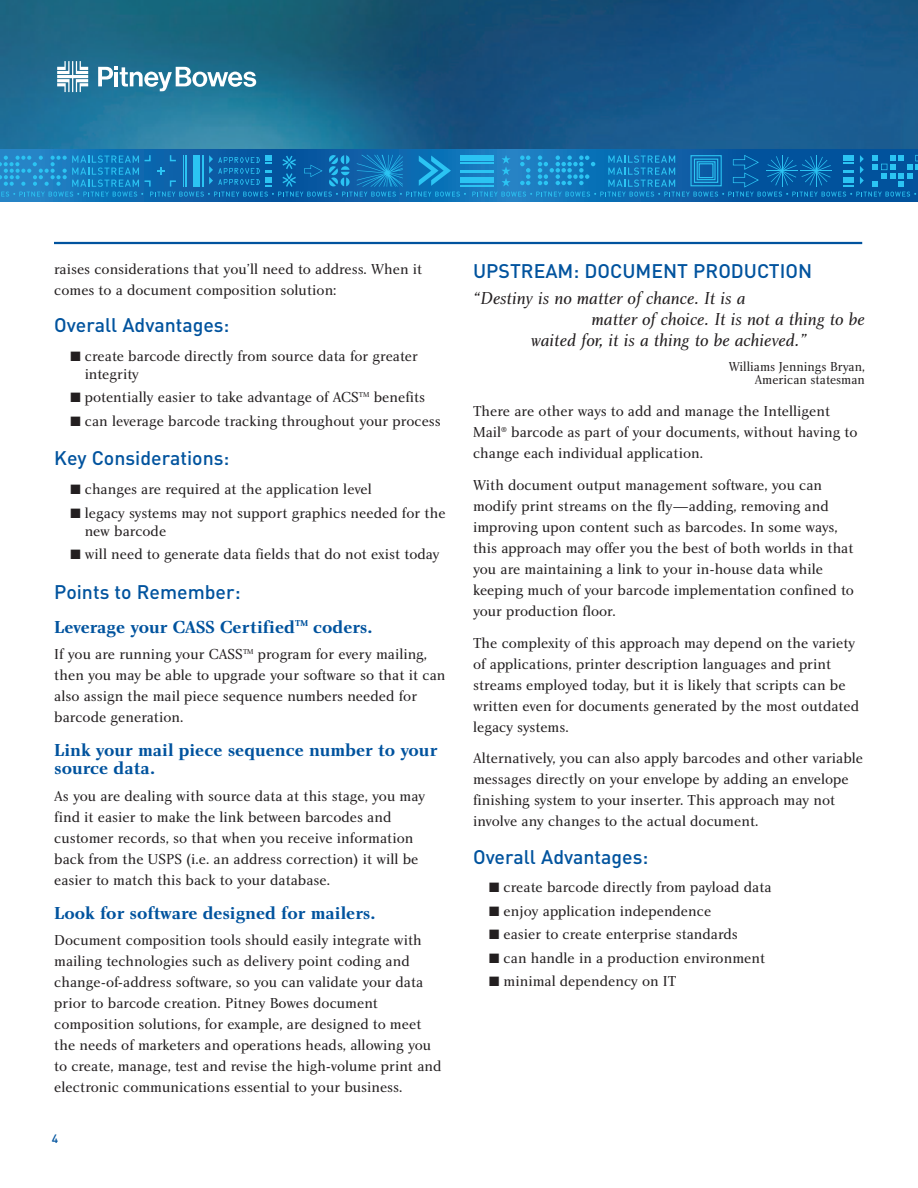
<style>
.page{position:relative;width:918px;height:1188px;background:#fff}
.page>*{position:absolute;margin:0;border:0;box-sizing:border-box;transform-origin:0 0}
.t1{font:500 19.5px "DIN";color:#01539e}
.t2{font:18px/18px "Charlotte Bold Plain";color:#01539e}
.t3{font:18px "Charlotte Book Italic Plain";color:#231f20}
.t4{font:15px/21px "Charlotte Book Plain";color:#231f20}
.t5{font:13.5px/13.5px "Charlotte Book Plain";color:#231f20;text-align:right;scale:.95 1}
.t6{font:500 12px "DIN";color:#01539e}
</style>
<div class="page">
<hr style="left:54px;top:242px;width:808px;height:2px;background:#01539e">
<img style="left:0;top:0;width:918px;height:149px">
<svg style="left:0;top:149px;width:918px;height:53px"></svg>
<hr style="left:461px;top:185px;width:33px;height:2px;background:#2bc4f3">
<hr style="left:461px;top:162px;width:33px;height:2px;background:#2bc4f3">
<hr style="left:461px;top:172px;width:33px;height:1px;background:#2bc4f3">
<hr style="left:461px;top:170px;width:33px;height:1px;background:#2bc4f3">
<div style="left:461px;top:178px;width:33px;height:5px;background:#2bc4f3"></div>
<div style="left:461px;top:155px;width:33px;height:5px;background:#2bc4f3"></div>
<svg style="left:0;top:155px;width:466px;height:42px"></svg>
<svg style="left:472px;top:155px;width:446px;height:42px"></svg>
<svg style="left:98px;top:67px;width:158px;height:24px"></svg>
<svg style="left:57px;top:61px;width:31px;height:31px"></svg>
<p class="t4" style="left:54px;top:260px;width:370px">raises considerations that you’ll need to address. When it comes to a document composition solution:</p>
<h1 class="t1" style="left:54px;top:318px;width:177px">Overall Advantages:</h1>
<p class="t4" style="left:85px;top:348px;width:335px;line-height:18px;text-indent:-14px">■ create barcode directly from source data for greater integrity</p>
<p class="t4" style="left:70px;top:388px;width:356px">■ potentially easier to take advantage of ACS<sup>TM</sup> benefits</p>
<p class="t4" style="left:70px;top:412px;width:372px">■ can leverage barcode tracking throughout your process</p>
<h1 class="t1" style="left:54px;top:452px;width:177px">Key Considerations:</h1>
<p class="t4" style="left:70px;top:480px;width:303px">■ changes are required at the application level</p>
<p class="t4" style="left:85px;top:505px;width:362px;line-height:18px;text-indent:-14px">■ legacy systems may not support graphics needed for the new barcode</p>
<p class="t4" style="left:70px;top:545px;width:371px">■ will need to generate data fields that do not exist today</p>
<h1 class="t1" style="left:54px;top:585px;width:188px">Points to Remember:</h1>
<p class="t2" style="left:54px;top:620px;width:320px">Leverage your CASS Certified<sup>TM</sup> coders.</p>
<p class="t4" style="left:54px;top:645px;width:393px">If you are running your CASS<sup>TM</sup> program for every mailing, then you may be able to upgrade your software so that it can also assign the mail piece sequence numbers needed for barcode generation.</p>
<p class="t2" style="left:54px;top:743px;width:385px">Link your mail piece sequence number to your source data.</p>
<p class="t4" style="left:54px;top:787px;width:372px">As you are dealing with source data at this stage, you may find it easier to make the link between barcodes and customer records, so that when you receive information back from the USPS (i.e. an address correction) it will be easier to match this back to your database.</p>
<p class="t2" style="left:54px;top:906px;width:323px">Look for software designed for mailers.</p>
<p class="t4" style="left:54px;top:931px;width:389px">Document composition tools should easily integrate with mailing technologies such as delivery point coding and change-of-address software, so you can validate your data prior to barcode creation. Pitney Bowes document composition solutions, for example, are designed to meet the needs of marketers and operations heads, allowing you to create, manage, test and revise the high-volume print and electronic communications essential to your business.</p>
<p class="t6" style="left:52px;top:1135px;width:8px">4</p>
<h1 class="t1" style="left:473px;top:264px;width:341px">UPSTREAM: DOCUMENT PRODUCTION</h1>
<p class="t3" style="left:473px;top:292px;width:274px">“Destiny is no matter of chance. It is a</p>
<p class="t3" style="left:592px;top:313px;width:275px">matter of choice. It is not a thing to be</p>
<p class="t3" style="left:531px;top:334px;width:278px">waited for, it is a thing to be achieved.”</p>
<p class="t5" style="left:729px;top:361px;width:145px">Williams Jennings Bryan,<br>American statesman</p>
<p class="t4" style="left:473px;top:402px;width:386px">There are other ways to add and manage the Intelligent<br>Mail<sup>®</sup> barcode as part of your documents, without having to change each individual application.</p>
<p class="t4" style="left:473px;top:476px;width:382px">With document output management software, you can modify print streams on the fly—adding, removing and improving upon content such as barcodes. In some ways, this approach may offer you the best of both worlds in that you are maintaining a link to your in-house data while keeping much of your barcode implementation confined to your production floor.</p>
<p class="t4" style="left:473px;top:634px;width:387px">The complexity of this approach may depend on the variety of applications, printer description languages and print streams employed today, but it is likely that scripts can be written even for documents generated by the most outdated legacy systems.</p>
<p class="t4" style="left:473px;top:749px;width:392px">Alternatively, you can also apply barcodes and other variable messages directly on your envelope by adding an envelope finishing system to your inserter. This approach may not involve any changes to the actual document.</p>
<h1 class="t1" style="left:473px;top:850px;width:177px">Overall Advantages:</h1>
<p class="t4" style="left:489px;top:878px;width:284px">■ create barcode directly from payload data</p>
<p class="t4" style="left:489px;top:902px;width:224px">■ enjoy application independence</p>
<p class="t4" style="left:489px;top:925px;width:250px">■ easier to create enterprise standards</p>
<p class="t4" style="left:489px;top:949px;width:277px">■ can handle in a production environment</p>
<p class="t4" style="left:489px;top:972px;width:189px">■ minimal dependency on IT</p>
</div>
